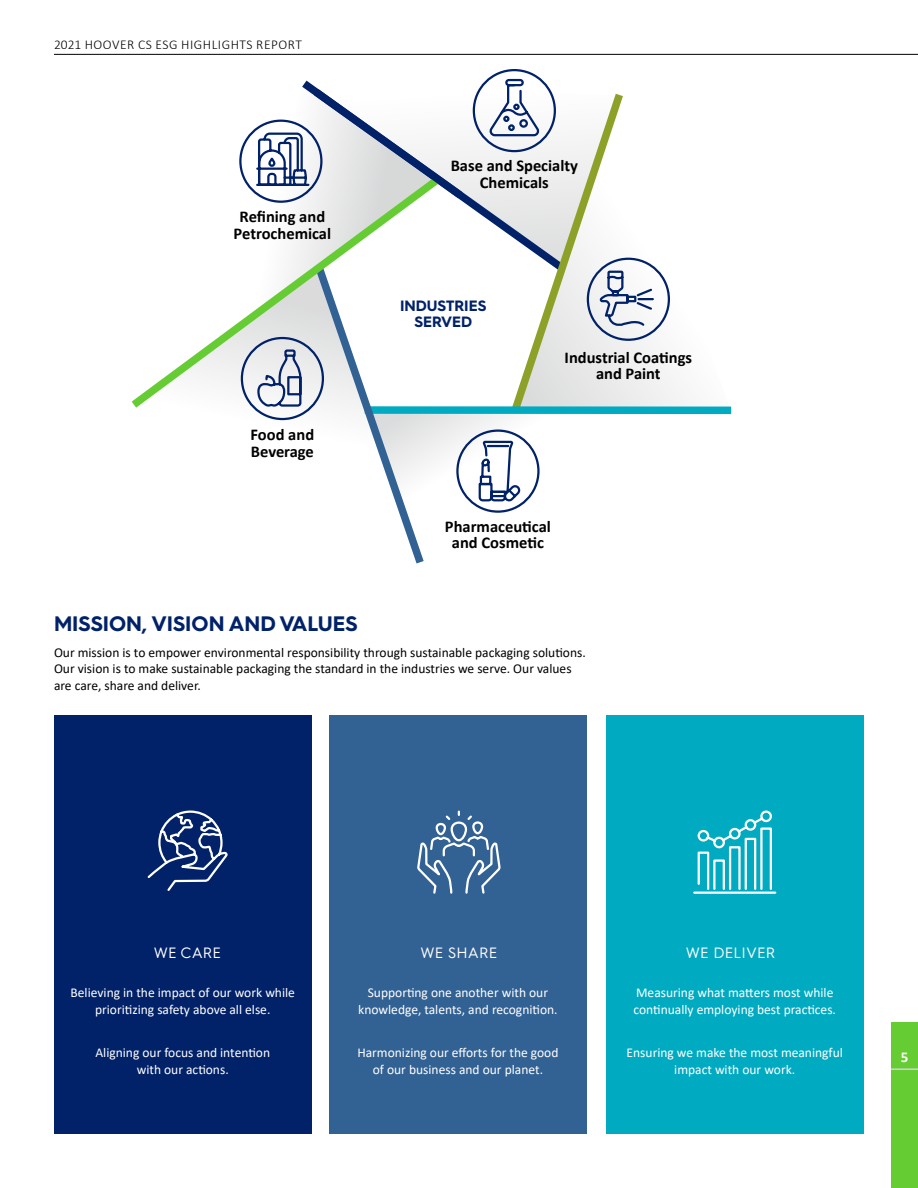
<style>
.page{position:relative;width:918px;height:1188px;background:#fff}
.page>*{position:absolute;margin:0;border:0;box-sizing:border-box;transform-origin:0 0}
.t1{font:700 21px "Hurme Geometric Sans 3";color:#012269}
.t2{font:700 16.5px/16.5px "Calibri";color:#000;text-align:center}
.t3{font:15px "Hurme Geometric Sans 3";letter-spacing:.01em;color:#fff}
.t4{font:700 15px/16.5px "Hurme Geometric Sans 3";color:#012269;text-align:center}
.t5{font:700 15px "Calibri";color:#fff}
.t6{font:13.5px/16.5px "Calibri";color:#fff;text-align:center}
.t7{font:13.5px/16.5px "Calibri";color:#000}
.t8{font:300 13.5px "Calibri";letter-spacing:.04em;color:#000}
</style>
<div class="page">
<hr style="left:54px;top:54px;width:864px;height:1px;background:#000">
<div style="left:891px;top:1022px;width:27px;height:166px;background:#6c3"></div>
<hr style="left:891px;top:1068px;width:27px;height:2px;background:#d2d3d4">
<div style="left:54px;top:716px;width:258px;height:418px;background:#012269"></div>
<div style="left:329px;top:716px;width:258px;height:418px;background:#326194"></div>
<div style="left:606px;top:716px;width:258px;height:418px;background:#00abc2"></div>
<div style="left:365px;top:406px;width:366px;height:8px;background:#00abc2"></div>
<svg style="left:131px;top:323px;width:107px;height:85px"></svg>
<svg style="left:238px;top:69px;width:433px;height:495px"></svg>
<svg style="left:147px;top:810px;width:81px;height:81px"></svg>
<svg style="left:417px;top:810px;width:84px;height:84px"></svg>
<svg style="left:693px;top:810px;width:84px;height:84px"></svg>
<p class="t8" style="left:54px;top:36px;width:250px">2021 HOOVER CS ESG HIGHLIGHTS REPORT</p>
<p class="t2" style="left:234px;top:209px;width:99px">Refining and<br>Petrochemical</p>
<p class="t2" style="left:251px;top:427px;width:65px;text-align:left">Food and<br>Beverage</p>
<p class="t2" style="left:451px;top:158px;width:129px">Base and Specialty<br>Chemicals</p>
<p class="t4" style="left:400px;top:296px;width:88px">INDUSTRIES<br>SERVED</p>
<p class="t2" style="left:565px;top:349px;width:129px">Industrial Coatings and Paint</p>
<p class="t2" style="left:445px;top:518px;width:107px">Pharmaceutical and Cosmetic</p>
<h1 class="t1" style="left:54px;top:609px;width:305px">MISSION, VISION AND VALUES</h1>
<p class="t7" style="left:54px;top:644px;width:533px">Our mission is to empower environmental responsibility through sustainable packaging solutions.<br>Our vision is to make sustainable packaging the standard in the industries we serve. Our values are care, share and deliver.</p>
<p class="t3" style="left:154px;top:943px;width:69px">WE CARE</p>
<p class="t3" style="left:421px;top:943px;width:78px">WE SHARE</p>
<p class="t3" style="left:686px;top:943px;width:91px">WE DELIVER</p>
<p class="t6" style="left:71px;top:984px;width:226px">Believing in the impact of our work while prioritizing safety above all else.</p>
<p class="t6" style="left:95px;top:1044px;width:176px">Aligning our focus and intention with our actions.</p>
<p class="t6" style="left:358px;top:984px;width:201px">Supporting one another with our knowledge, talents, and recognition.</p>
<p class="t6" style="left:357px;top:1044px;width:203px">Harmonizing our efforts for the good of our business and our planet.</p>
<p class="t6" style="left:634px;top:984px;width:204px;text-align:left">Measuring what matters most while continually employing best practices.</p>
<p class="t6" style="left:627px;top:1044px;width:218px">Ensuring we make the most meaningful impact with our work.</p>
<p class="t5" style="left:901px;top:1048px;width:9px">5</p>
</div>
